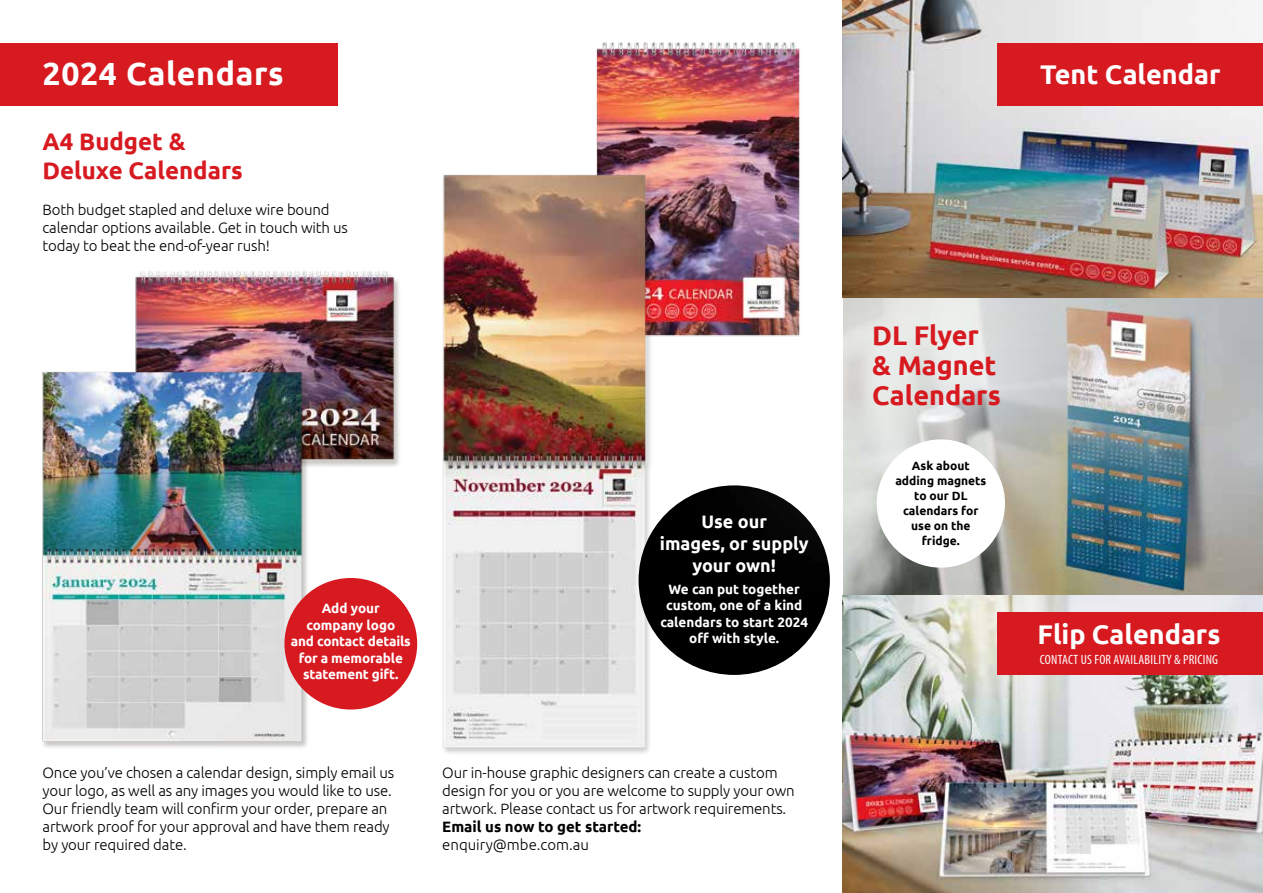
<style>
.page{position:relative;width:1263px;height:893px;background:#fff}
.page>*{position:absolute;margin:0;border:0;box-sizing:border-box;transform-origin:0 0}
.t1{font:700 31.95px "Ubuntu";letter-spacing:.02em;color:#fff}
.t2{font:700 27px "Ubuntu";color:#fff}
.t3{font:700 27px/30px "Ubuntu";color:#d71920}
.t4{font:700 24px/28.8px "Ubuntu";color:#d71920}
.t5{font:700 18px/21.6px "Ubuntu";color:#fff;text-align:center}
.t6{font:300 15px/18px "Ubuntu";letter-spacing:-.01em;color:#000}
.t7{font:700 15px "Ubuntu";color:#000}
.t8{font:700 13.5px/16.5px "Ubuntu";color:#fff;text-align:center}
.t9{font:condensed 13.5px "Myriad Pro";letter-spacing:.02em;color:#fff}
.t10{font:700 12px/15px "Ubuntu";color:#000;text-align:center}
</style>
<div class="page">
<div style="left:0;top:43px;width:337px;height:62px;background:#d71920"></div>
<img style="left:842px;top:0;width:421px;height:893px">
<img style="left:596px;top:42px;width:204px;height:295px">
<img style="left:135px;top:271px;width:264px;height:196px">
<img style="left:42px;top:359px;width:279px;height:389px">
<img style="left:443px;top:161px;width:216px;height:592px">
<div style="left:639px;top:485px;width:191px;height:190px;background:#000;border-radius:50%"></div>
<div style="left:284px;top:578px;width:133px;height:131px;background:#d71920;border-radius:50%"></div>
<div style="left:675px;top:127px;width:520px;height:477px;background:#fff;opacity:.75"></div>
<div style="left:997px;top:43px;width:266px;height:62px;background:#d71920"></div>
<div style="left:997px;top:613px;width:266px;height:62px;background:#d71920"></div>
<div style="left:877px;top:439px;width:128px;height:129px;background:#fff;border-radius:50%"></div>
<h1 class="t1" style="left:43px;top:54px;width:243px">2024 Calendars</h1>
<h3 class="t4" style="left:43px;top:127px;width:202px">A4 Budget &amp;<br>Deluxe Calendars</h3>
<p class="t6" style="left:43px;top:200px;width:307px">Both budget stapled and deluxe wire bound calendar options available. Get in touch with us today to beat the end-of-year rush!</p>
<p class="t8" style="left:291px;top:600px;width:122px">Add your<br>company logo<br>and contact details for a memorable statement gift.</p>
<p class="t5" style="left:660px;top:511px;width:150px">Use our<br>images, or supply your own!</p>
<p class="t8" style="left:660px;top:581px;width:149px">We can put together custom, one of a kind calendars to start 2024 off with style.</p>
<p class="t6" style="left:43px;top:763px;width:353px">Once you’ve chosen a calendar design, simply email us your logo, as well as any images you would like to use.<br>Our friendly team will confirm your order, prepare an artwork proof for your approval and have them ready by your required date.</p>
<p class="t6" style="left:442px;top:763px;width:354px">Our in-house graphic designers can create a custom design for you or you are welcome to supply your own artwork. Please contact us for artwork requirements.</p>
<p class="t7" style="left:442px;top:817px;width:200px">Email us now to get started:</p>
<p class="t6" style="left:442px;top:835px;width:148px">enquiry@mbe.com.au</p>
<h2 class="t2" style="left:1040px;top:58px;width:182px">Tent Calendar</h2>
<h2 class="t3" style="left:872px;top:320px;width:130px">DL Flyer &amp; Magnet<br>Calendars</h2>
<p class="t10" style="left:895px;top:458px;width:93px">Ask about adding magnets to our DL calendars for use on the fridge.</p>
<h2 class="t2" style="left:1037px;top:618px;width:184px">Flip Calendars</h2>
<p class="t9" style="left:1040px;top:651px;width:180px">CONTACT US FOR AVAILABILITY &amp; PRICING</p>
</div>
